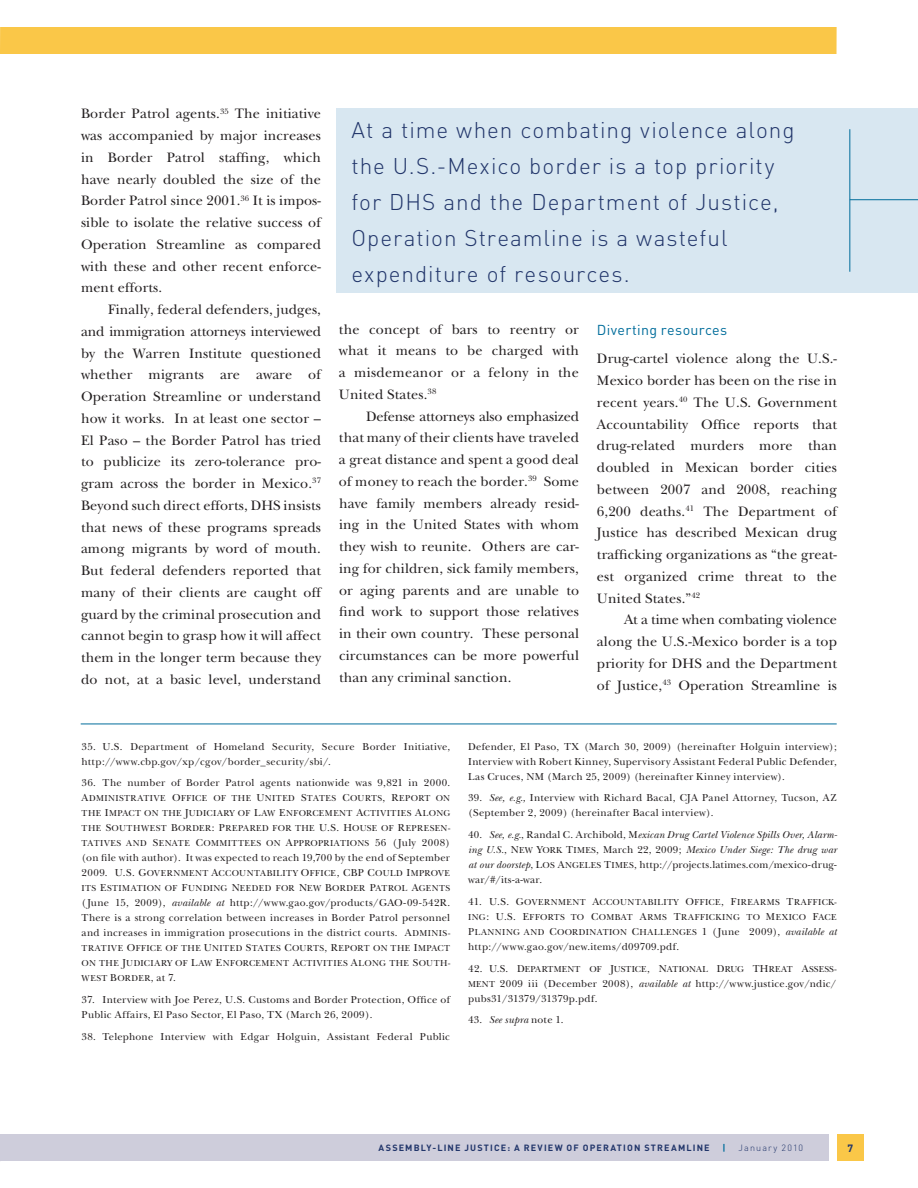
<style>
.page{position:relative;width:918px;height:1188px;background:#fff}
.page>*{position:absolute;margin:0;border:0;box-sizing:border-box;transform-origin:0 0}
.t1{font:300 22.5px/36px "DIN";letter-spacing:.045em;color:#21356a}
.t2{font:14.25px/21.8px "New Baskerville";letter-spacing:.01em;color:#231f20;text-align:justify}
.t3{font:14.25px "DIN";letter-spacing:.02em;color:#006d9b}
.t4{font:10.5px/15px "New Baskerville";letter-spacing:.03em;color:#231f20}
.t5{font:700 10.5px "DIN";color:#21356a}
.t6{font:9px/15px "New Baskerville";letter-spacing:.045em;color:#231f20;text-align:justify}
.t7{font:9px "New Baskerville";letter-spacing:.01em;color:#231f20}
.t8{font:700 9px "DIN";letter-spacing:.125em;color:#21356a}
.t9{font:300 9px "DIN";letter-spacing:.125em;color:#21356a}
.t10{font:700 9px "DIN";color:#006d9b}
.s1{font-size:10.5px}
.s2{font-style:italic}
.s3{font-size:9px}
.s4{font-style:italic;font-size:10.5px}
</style>
<div class="page">
<div style="left:837px;top:1134px;width:27px;height:27px;background:#fac748"></div>
<div style="left:0;top:1134px;width:829px;height:27px;background:#cecddb"></div>
<div style="left:0;top:27px;width:837px;height:27px;background:#fac748"></div>
<hr style="left:81px;top:724px;width:756px;height:1px;background:#006d9b">
<div style="left:336px;top:108px;width:582px;height:185px;background:#d8e7f1"></div>
<hr style="left:850px;top:199px;width:68px;height:1px;background:#006d9b">
<hr style="left:849px;top:129px;width:1px;height:143px;background:#006d9b">
<p class="t2" style="left:81px;top:103px;width:242px">Border Patrol agents.<sup>35</sup> The initiative was accompanied by major increases in Border Patrol staffing, which have nearly doubled the size of the Border Patrol since 2001.<sup>36</sup> It is impos&shy;sible to isolate the relative success of Operation Streamline as compared with these and other recent enforce&shy;ment efforts.</p>
<p class="t2" style="left:81px;top:299px;width:242px;text-indent:27px">Finally, federal defenders, judges, and immigration attorneys interviewed by the Warren Institute questioned whether migrants are aware of Operation Streamline or understand how it works. In at least one sector – El Paso – the Border Patrol has tried to publicize its zero-tolerance pro&shy;gram across the border in Mexico.<sup>37<br></sup>Beyond such direct efforts, DHS insists that news of these programs spreads among migrants by word of mouth.<br>But federal defenders reported that many of their clients are caught off guard by the criminal prosecution and cannot begin to grasp how it will affect them in the longer term because they do not, at a basic level, understand</p>
<h1 class="t1" style="left:351px;top:112px;width:445px">At a time when combating violence along the U.S.-Mexico border is a top priority for DHS and the Department of Justice, Operation Streamline is a wasteful expenditure of resources.</h1>
<p class="t2" style="left:339px;top:318px;width:242px">the concept of bars to reentry or what it means to be charged with a misdemeanor or a felony in the United States.<sup>38</sup></p>
<p class="t2" style="left:339px;top:405px;width:242px;text-indent:27px">Defense attorneys also emphasized that many of their clients have traveled a great distance and spent a good deal of money to reach the border.<sup>39</sup> Some have family members already resid&shy;ing in the United States with whom they wish to reunite. Others are car&shy;ing for children, sick family members, or aging parents and are unable to find work to support those relatives in their own country. These personal circumstances can be more powerful than any criminal sanction.</p>
<p class="t3" style="left:597px;top:321px;width:132px">Diverting resources</p>
<p class="t2" style="left:597px;top:348px;width:242px">Drug-cartel violence along the U.S.- Mexico border has been on the rise in recent years.<sup>40</sup> The U.S. Government Accountability Office reports that drug-related murders more than doubled in Mexican border cities between 2007 and 2008, reaching 6,200 deaths.<sup>41</sup> The Department of Justice has described Mexican drug trafficking organizations as “the great&shy;est organized crime threat to the United States.”<sup>42</sup></p>
<p class="t2" style="left:597px;top:609px;width:242px;text-indent:27px">At a time when combating violence along the U.S.-Mexico border is a top priority for DHS and the Department of Justice,<sup>43</sup> Operation Streamline is</p>
<p class="t4" style="left:82px;top:739px;width:370px">35. U.S. Department of Homeland Security, Secure Border Initiative, http://www.cbp.gov/xp/cgov/border_security/sbi/.</p>
<p class="t4" style="left:82px;top:776px;width:370px">36. The number of Border Patrol agents nationwide was 9,821 in 2000.</p>
<p class="t6" style="left:82px;top:791px;width:370px"><span class="s1">A</span>DMINISTRATIVE <span class="s1">O</span>FFICE OF THE <span class="s1">U</span>NITED <span class="s1">S</span>TATES <span class="s1">C</span>OURTS<span class="s1">, R</span>EPORT ON THE <span class="s1">I</span>MPACT ON THE <span class="s1">J</span>UDICIARY OF <span class="s1">L</span>AW <span class="s1">E</span>NFORCEMENT <span class="s1">A</span>CTIVITIES <span class="s1">A</span>LONG THE <span class="s1">S</span>OUTHWEST <span class="s1">B</span>ORDER<span class="s1">: P</span>REPARED FOR THE <span class="s1">U.S. H</span>OUSE OF <span class="s1">R</span>EPRESEN-TATIVES AND <span class="s1">S</span>ENATE <span class="s1">C</span>OMMITTEES ON <span class="s1">A</span>PPROPRIATIONS <span class="s1">56 (July 2008)</span></p>
<p class="t4" style="left:82px;top:851px;width:370px">(on file with author). It was expected to reach 19,700 by the end of September</p>
<p class="t6" style="left:82px;top:866px;width:370px"><span class="s1">2009. U.S. G</span>OVERNMENT <span class="s1">A</span>CCOUNTABILITY <span class="s1">O</span>FFICE<span class="s1">, CBP C</span>OULD <span class="s1">I</span>MPROVE<br>ITS <span class="s1">E</span>STIMATION OF <span class="s1">F</span>UNDING <span class="s1">N</span>EEDED FOR <span class="s1">N</span>EW <span class="s1">B</span>ORDER <span class="s1">P</span>ATROL <span class="s1">A</span>GENTS</p>
<p class="t4" style="left:82px;top:896px;width:370px;text-align:justify">(June 15, 2009), <span class="s2">available at</span> http://www.gao.gov/products/GAO-09-542R.<br>There is a strong correlation between increases in Border Patrol personnel and increases in immigration prosecutions in the district courts. A<span class="s3">DMINIS-</span></p>
<p class="t6" style="left:82px;top:941px;width:370px">TRATIVE <span class="s1">O</span>FFICE OF THE <span class="s1">U</span>NITED <span class="s1">S</span>TATES <span class="s1">C</span>OURTS<span class="s1">, R</span>EPORT ON THE <span class="s1">I</span>MPACT ON THE <span class="s1">J</span>UDICIARY OF <span class="s1">L</span>AW <span class="s1">E</span>NFORCEMENT <span class="s1">A</span>CTIVITIES <span class="s1">A</span>LONG THE <span class="s1">S</span>OUTH-WEST <span class="s1">B</span>ORDER<span class="s1">, at 7.</span></p>
<p class="t4" style="left:82px;top:992px;width:370px">37. Interview with Joe Perez, U.S. Customs and Border Protection, Office of<br>Public Affairs, El Paso Sector, El Paso, TX (March 26, 2009).</p>
<p class="t4" style="left:82px;top:1029px;width:370px">38. Telephone Interview with Edgar Holguin, Assistant Federal Public</p>
<p class="t4" style="left:468px;top:739px;width:370px;text-align:justify">Defender, El Paso, TX (March 30, 2009) (hereinafter Holguin interview); Interview with Robert Kinney, Supervisory Assistant Federal Public Defender, Las Cruces, NM (March 25, 2009) (hereinafter Kinney interview).</p>
<p class="t4" style="left:468px;top:791px;width:370px">39. <span class="s2">See, e.g.,</span> Interview with Richard Bacal, CJA Panel Attorney, Tucson, AZ (September 2, 2009) (hereinafter Bacal interview).</p>
<p class="t4" style="left:468px;top:827px;width:371px;text-align:justify">40. <span class="s2">See, e.g.</span>, Randal C. Archibold, M<span class="s2">exican Drug Cartel Violence Spills Over, Alarm&shy;ing U.S.</span>, N<span class="s3">EW</span> Y<span class="s3">ORK</span> T<span class="s3">IMES</span>, March 22, 2009; <span class="s2">Mexico Under Siege: The drug war at our doorstep</span>, L<span class="s3">OS</span> A<span class="s3">NGELES</span> T<span class="s3">IMES</span>, http://projects.latimes.com/mexico-drug&shy;war/#/its-a-war.</p>
<p class="t6" style="left:468px;top:895px;width:370px"><span class="s1">41. U.S. G</span>OVERNMENT <span class="s1">A</span>CCOUNTABILITY <span class="s1">O</span>FFICE<span class="s1">, F</span>IREARMS <span class="s1">T</span>RAFFICK-ING<span class="s1">: U.S. E</span>FFORTS TO <span class="s1">C</span>OMBAT <span class="s1">A</span>RMS <span class="s1">T</span>RAFFICKING TO <span class="s1">M</span>EXICO <span class="s1">F</span>ACE <span class="s1">P</span>LANNING AND <span class="s1">C</span>OORDINATION <span class="s1">C</span>HALLENGES <span class="s1">1 (June 2009),</span> <span class="s4">available at</span></p>
<p class="t4" style="left:468px;top:939px;width:212px">http://www.gao.gov/new.items/d09709.pdf.</p>
<p class="t7" style="left:468px;top:964px;width:370px"><span class="s1">42. U.S. D</span>EPARTMENT OF <span class="s1">J</span>USTICE<span class="s1">, N</span>ATIONAL <span class="s1">D</span>RUG <span class="s1">TH</span>REAT <span class="s1">A</span>SSESS-</p>
<p class="t4" style="left:468px;top:976px;width:370px"><span class="s3">MENT</span> 2009 iii (December 2008), <span class="s2">available at</span> http://www.justice.gov/ndic/ pubs31/31379/31379p.pdf.</p>
<p class="t4" style="left:468px;top:1013px;width:97px">43. <span class="s2">See supra</span> note 1.</p>
<p class="t8" style="left:379px;top:1142px;width:333px">ASSEMBLY-LINE JUSTICE: A REVIEW OF OPERATION STREA MLINE</p>
<p class="t10" style="left:723px;top:1142px;width:5px">|</p>
<p class="t9" style="left:739px;top:1142px;width:66px">January 2010</p>
<p class="t5" style="left:848px;top:1141px;width:7px">7</p>
</div>
